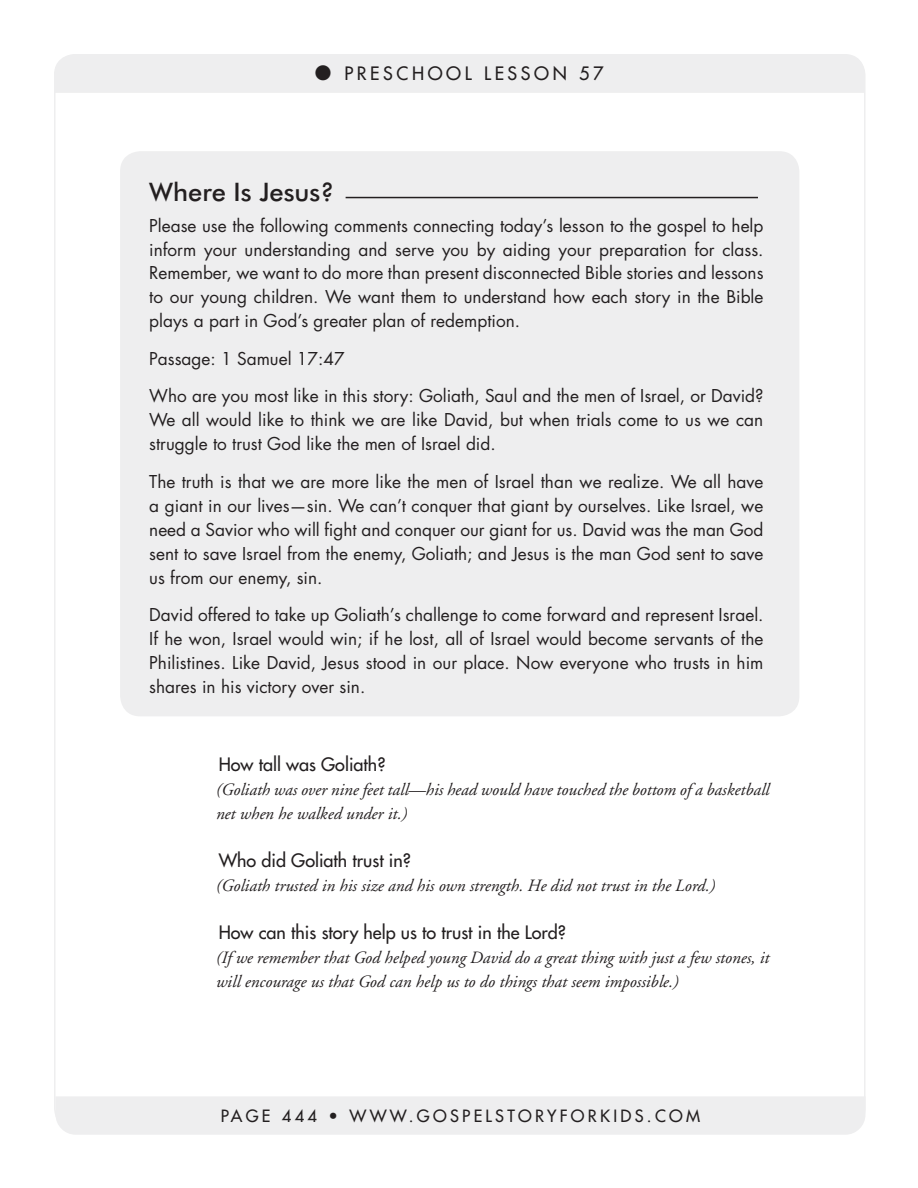
<style>
.page{position:relative;width:918px;height:1188px;background:#fff}
.page>*{position:absolute;margin:0;border:0;box-sizing:border-box;transform-origin:0 0}
.t1{font:500 25.5px "Futura BT";color:#231f20}
.t2{font:18px "Futura";color:#231f20}
.t3{font:18px "Futura";letter-spacing:.2em;color:#231f20}
.t4{font:17.25px/24px "Futura";color:#231f20;text-align:justify}
.t5{font:italic 17.25px/24px "Adobe Garamond";color:#231f20}
.t6{font:16.5px "Futura";letter-spacing:.2em;color:#231f20}
.s1{color:#fff}
</style>
<div class="page">
<div style="left:55px;top:55px;width:810px;height:38px;background:#eeeeef"></div>
<div style="left:120px;top:151px;width:679px;height:565px;background:#eeeeef;border-radius:20px"></div>
<hr style="left:346px;top:197px;width:412px;height:1px;background:#231f20">
<div style="left:56px;top:1096px;width:810px;height:39px;background:#eeeeef"></div>
<p class="t3" style="left:315px;top:62px;width:290px">● presch ool Lesson 57</p>
<h1 class="t1" style="left:149px;top:176px;width:187px">Where Is Jesus?</h1>
<p class="t4" style="left:149px;top:213px;width:616px">Please use the following comments connecting today’s lesson to the gospel to help inform your understanding and serve you by aiding your preparation for class.<br>Remember, we want to do more than present disconnected Bible stories and lessons to our young children. We want them to understand how each story in the Bible plays a part in God’s greater plan of redemption.</p>
<p class="t4" style="left:149px;top:340px;width:616px;line-height:37.5px">Passage: 1 Samuel 17:47<br>Who are you most like in this story: Goliath, Saul and the men of Israel, or David?</p>
<p class="t4" style="left:149px;top:408px;width:616px">We all would like to think we are like David, but when trials come to us we can struggle to trust God like the men of Israel did.</p>
<p class="t4" style="left:149px;top:470px;width:616px">The truth is that we are more like the men of Israel than we realize. We all have a giant in our lives—sin. We can’t conquer that giant by ourselves. Like Israel, we need a Savior who will fight and conquer our giant for us. David was the man God sent to save Israel from the enemy, Goliath; and Jesus is the man God sent to save us from our enemy, sin.</p>
<p class="t4" style="left:149px;top:603px;width:616px">David offered to take up Goliath’s challenge to come forward and represent Israel.<br>If he won, Israel would win; if he lost, all of Israel would become servants of the Philistines. Like David, Jesus stood in our place. Now everyone who trusts in him shares in his victory over sin.</p>
<p class="t2" style="left:190px;top:753px;width:197px"><span class="s1">■</span> How tall was Goliath?</p>
<p class="t5" style="left:216px;top:778px;width:555px">(Goliath was over nine feet tall—his head would have touched the bottom of a basketball net when he walked under it.)</p>
<p class="t2" style="left:190px;top:849px;width:222px"><span class="s1">■</span> Who did Goliath trust in?</p>
<p class="t5" style="left:216px;top:874px;width:501px">(Goliath trusted in his size and his own strength. He did not trust in the Lord.)</p>
<p class="t2" style="left:190px;top:921px;width:377px"><span class="s1">■</span> How can this story help us to trust in the Lord?</p>
<p class="t5" style="left:216px;top:946px;width:555px">(If we remember that God helped young David do a great thing with just a few stones, it will encourage us that God can help us to do things that seem impossible.)</p>
<p class="t6" style="left:221px;top:1105px;width:481px">PAGE 444 • www.g ospe lstoryforkids.com</p>
</div>
